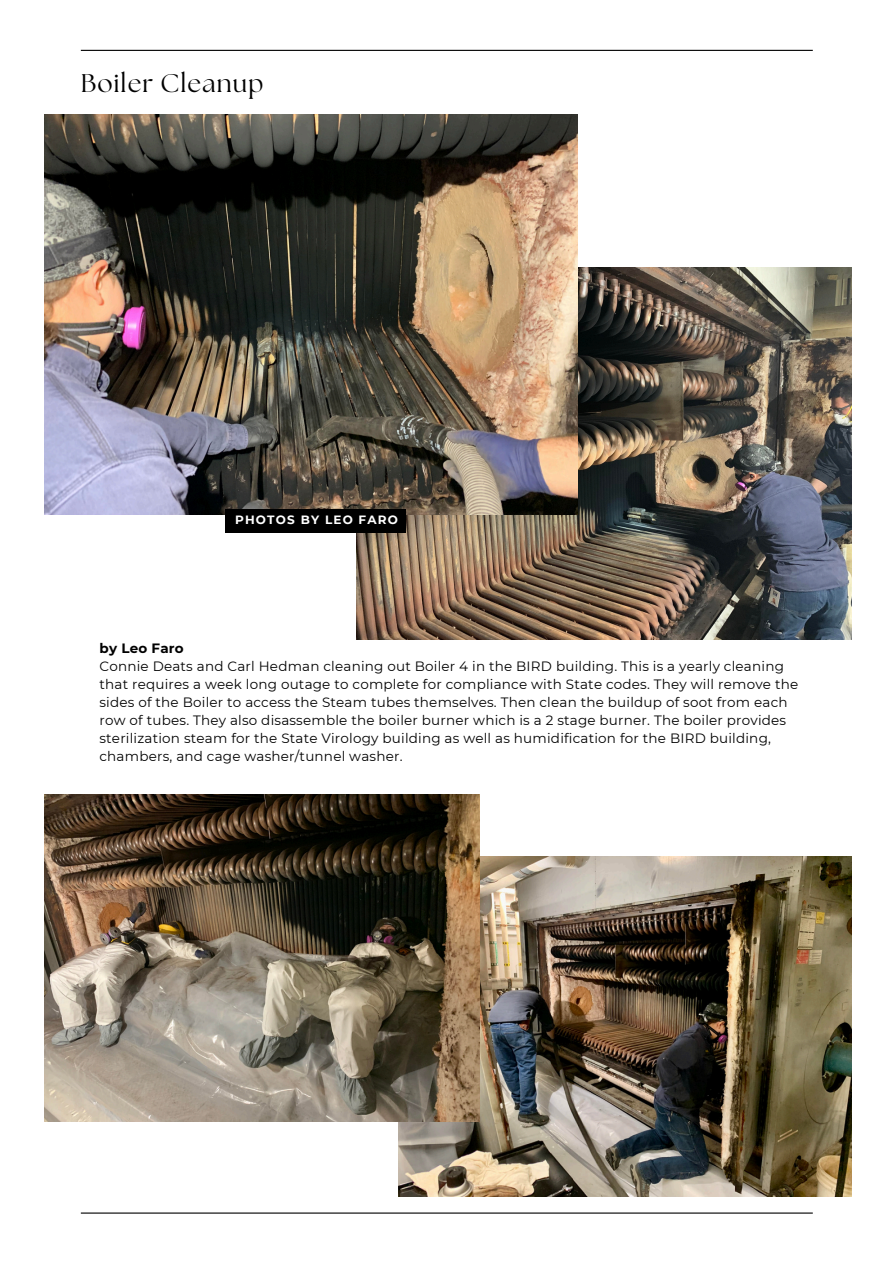
<style>
.page{position:relative;width:894px;height:1264px;background:#fff}
.page>*{position:absolute;margin:0;border:0;box-sizing:border-box;transform-origin:0 0}
.t1{font:25.5px "The Seasons";letter-spacing:.04em;color:#000}
.t2{font:13.5px/18px "Montserrat";letter-spacing:.015em;color:#000}
.t3{font:700 13.5px "Montserrat";letter-spacing:.015em;color:#000}
.t4{font:700 12px "Montserrat";letter-spacing:.1em;color:#fff}
</style>
<div class="page">
<hr style="left:81px;top:50px;width:731px;height:1px;background:#000">
<hr style="left:81px;top:1212px;width:731px;height:1px;background:#000">
<img style="left:356px;top:268px;width:495px;height:371px">
<img style="left:44px;top:114px;width:533px;height:401px">
<img style="left:398px;top:856px;width:453px;height:340px">
<img style="left:44px;top:795px;width:436px;height:326px">
<div style="left:225px;top:509px;width:181px;height:23px;background:#000"></div>
<p class="t1" style="left:81px;top:72px;width:184px">Boiler Cleanup</p>
<p class="t4" style="left:235px;top:512px;width:164px">PHOTOS BY LEO FARO</p>
<h1 class="t3" style="left:99px;top:639px;width:86px">by Leo Faro</h1>
<p class="t2" style="left:99px;top:657px;width:700px">Connie Deats and Carl Hedman cleaning out Boiler 4 in the BIRD building. This is a yearly cleaning that requires a week long outage to complete for compliance with State codes. They will remove the sides of the Boiler to access the Steam tubes themselves. Then clean the buildup of soot from each row of tubes. They also disassemble the boiler burner which is a 2 stage burner. The boiler provides sterilization steam for the State Virology building as well as humidification for the BIRD building, chambers, and cage washer/tunnel washer.</p>
</div>
